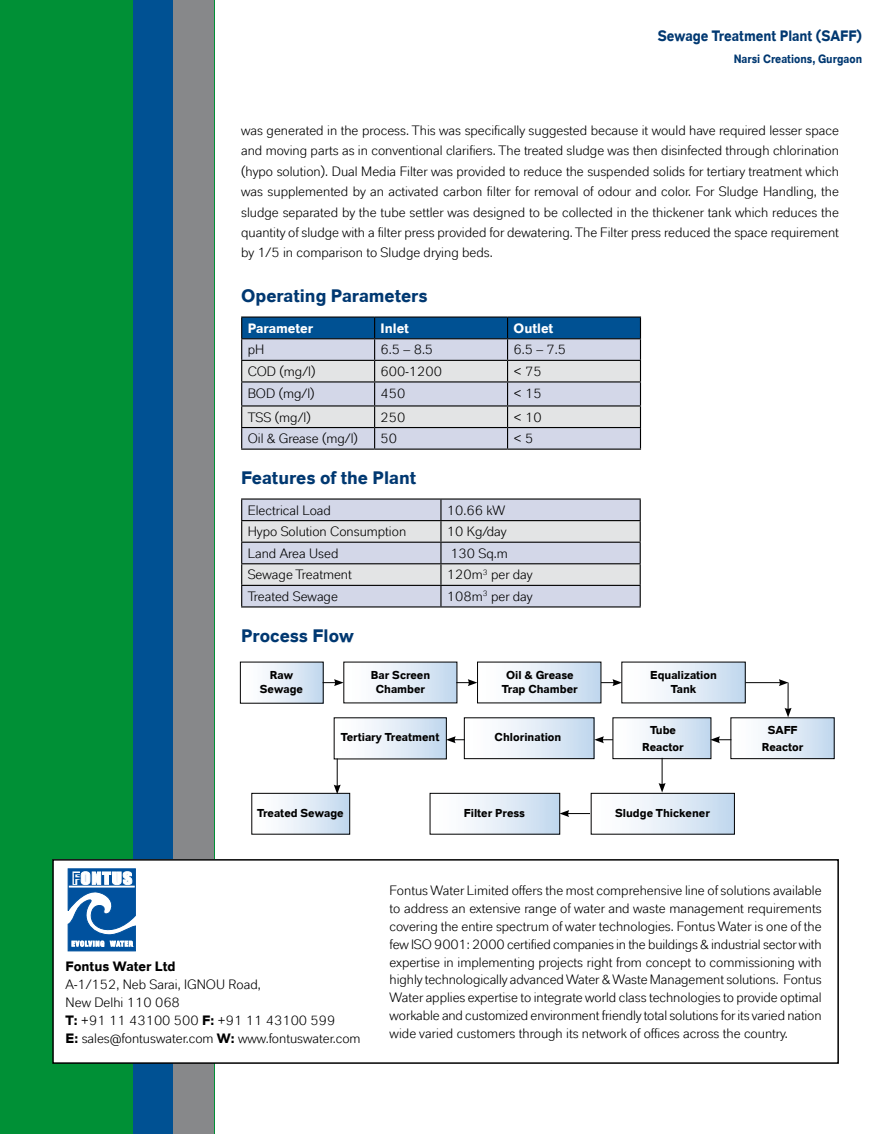
<style>
.page{position:relative;width:891px;height:1134px;background:#fff}
.page>*{position:absolute;margin:0;border:0;box-sizing:border-box;transform-origin:0 0}
.t1{font:700 18px "Lanxess";color:#003871}
.t2{font:700 15px "Lanxess";color:#003871;scale:.9 1}
.t3{font:13.5px/18px "Lanxess";color:#000;text-align:justify}
.t4{font:700 13.5px "Lanxess";color:#fff}
.t5{font:700 13.5px "Lanxess";color:#000}
.t6{font:700 12px "Lanxess";color:#003871;scale:.9 1}
.t7{font:700 11.4px/13.6px "Lanxess";color:#000;text-align:center}
.s1{font-weight:700}
</style>
<div class="page">
<div style="left:0;top:0;width:214px;height:1134px;background:#009036"></div>
<div style="left:133px;top:0;width:41px;height:1134px;background:#005193"></div>
<div style="left:174px;top:0;width:40px;height:1134px;background:#87888a"></div>
<div style="left:53px;top:860px;width:785px;height:203px;background:#fff"></div>
<div style="left:52px;top:859px;width:787px;height:205px;border:2px solid #000"></div>
<svg style="left:241px;top:317px;width:400px;height:132px;background:#aab9cb"></svg>
<hr style="left:241px;top:449px;width:134px;height:1px;background:#000">
<hr style="left:375px;top:449px;width:133px;height:1px;background:#000">
<hr style="left:508px;top:449px;width:133px;height:1px;background:#000">
<hr style="left:241px;top:498px;width:200px;height:2px;background:#000">
<hr style="left:441px;top:498px;width:200px;height:2px;background:#000">
<svg style="left:241px;top:500px;width:400px;height:106px;background:#c9cbd5"></svg>
<hr style="left:241px;top:606px;width:200px;height:2px;background:#000">
<hr style="left:441px;top:606px;width:200px;height:2px;background:#000">
<svg style="left:67px;top:868px;width:69px;height:84px"></svg>
<div style="left:240px;top:662px;width:83px;height:41px;background:linear-gradient(to right,#fff,#c5daef)"></div>
<div style="left:334px;top:718px;width:112px;height:41px;background:linear-gradient(to right,#fff,#c5daef)"></div>
<div style="left:344px;top:662px;width:113px;height:41px;background:linear-gradient(to right,#fff,#c4d9ef)"></div>
<div style="left:464px;top:718px;width:130px;height:41px;background:linear-gradient(to right,#fff,#c5daef)"></div>
<div style="left:464px;top:718px;width:130px;height:41px;border:1px solid #000"></div>
<div style="left:430px;top:793px;width:130px;height:41px;background:linear-gradient(to right,#fff,#c5daef)"></div>
<div style="left:430px;top:793px;width:130px;height:41px;border:1px solid #000"></div>
<div style="left:252px;top:793px;width:98px;height:41px;background:linear-gradient(to right,#fff,#c5daef)"></div>
<div style="left:252px;top:793px;width:98px;height:41px;border:1px solid #000"></div>
<div style="left:591px;top:793px;width:143px;height:41px;background:linear-gradient(to right,#fff,#c5d9ef)"></div>
<div style="left:591px;top:793px;width:144px;height:41px;border:1px solid #000"></div>
<div style="left:478px;top:662px;width:123px;height:41px;background:linear-gradient(to right,#fff,#c4d9ee)"></div>
<div style="left:613px;top:718px;width:98px;height:41px;background:linear-gradient(to right,#fff,#c6daef)"></div>
<div style="left:613px;top:718px;width:98px;height:41px;border:1px solid #000"></div>
<div style="left:622px;top:662px;width:123px;height:41px;background:linear-gradient(to right,#fff,#c5d9ef)"></div>
<div style="left:731px;top:718px;width:103px;height:41px;background:linear-gradient(to right,#fff,#c5daef)"></div>
<div style="left:731px;top:718px;width:103px;height:41px;border:1px solid #000"></div>
<svg style="left:323px;top:679px;width:21px;height:7px"></svg>
<svg style="left:456px;top:679px;width:21px;height:7px"></svg>
<svg style="left:560px;top:810px;width:30px;height:7px"></svg>
<svg style="left:601px;top:679px;width:21px;height:7px"></svg>
<svg style="left:710px;top:736px;width:21px;height:7px"></svg>
<svg style="left:594px;top:736px;width:19px;height:7px"></svg>
<svg style="left:446px;top:736px;width:19px;height:7px"></svg>
<hr style="left:745px;top:682px;width:36px;height:1px;background:#000">
<svg style="left:779px;top:679px;width:13px;height:38px"></svg>
<svg style="left:659px;top:758px;width:7px;height:35px"></svg>
<svg style="left:334px;top:759px;width:7px;height:35px"></svg>
<p class="t2" style="left:658px;top:26px;width:229px">Sewage Treatment Plant (Saff)</p>
<p class="t6" style="left:734px;top:51px;width:144px">Narsi Creations, Gurgaon</p>
<p class="t3" style="left:241px;top:120px;width:599px;line-height:20.4px">was generated in the process. This was specifically suggested because it would have required lesser space and moving parts as in conventional clarifiers. The treated sludge was then disinfected through chlorination (hypo solution). Dual Media Filter was provided to reduce the suspended solids for tertiary treatment which was supplemented by an activated carbon filter for removal of odour and color. For Sludge Handling, the sludge separated by the tube settler was designed to be collected in the thickener tank which reduces the quantity of sludge with a filter press provided for dewatering. The Filter press reduced the space requirement by 1/5 in comparison to Sludge drying beds.</p>
<h1 class="t1" style="left:241px;top:285px;width:188px">Operating Parameters</h1>
<p class="t4" style="left:248px;top:320px;width:67px">Parameter</p>
<p class="t4" style="left:381px;top:320px;width:30px">Inlet</p>
<p class="t4" style="left:514px;top:320px;width:41px">Outlet</p>
<p class="t3" style="left:248px;top:341px;width:18px">pH</p>
<p class="t3" style="left:381px;top:341px;width:54px">6.5 – 8.5</p>
<p class="t3" style="left:514px;top:341px;width:54px">6.5 – 7.5</p>
<p class="t3" style="left:248px;top:362px;width:69px">COD (mg/l)</p>
<p class="t3" style="left:381px;top:362px;width:63px">600-1200</p>
<p class="t3" style="left:514px;top:362px;width:30px">&lt; 75</p>
<p class="t3" style="left:248px;top:384px;width:69px">BOD (mg/l)</p>
<p class="t3" style="left:381px;top:384px;width:26px">450</p>
<p class="t3" style="left:514px;top:384px;width:30px">&lt; 15</p>
<p class="t3" style="left:248px;top:408px;width:65px">TSS (mg/l)</p>
<p class="t3" style="left:381px;top:408px;width:26px">250</p>
<p class="t3" style="left:514px;top:408px;width:30px">&lt; 10</p>
<p class="t3" style="left:248px;top:429px;width:112px">Oil &amp; Grease (mg/l)</p>
<p class="t3" style="left:381px;top:429px;width:18px">50</p>
<p class="t3" style="left:514px;top:429px;width:21px">&lt; 5</p>
<h1 class="t1" style="left:241px;top:467px;width:177px">Features of the Plant</h1>
<p class="t3" style="left:248px;top:501px;width:85px">Electrical Load</p>
<p class="t3" style="left:447px;top:501px;width:60px">10.66 kW</p>
<p class="t3" style="left:248px;top:522px;width:160px">Hypo Solution Consumption</p>
<p class="t3" style="left:447px;top:522px;width:61px">10 Kg/day</p>
<p class="t3" style="left:248px;top:544px;width:92px">Land Area Used</p>
<p class="t3" style="left:450px;top:544px;width:59px">130 Sq.m</p>
<p class="t3" style="left:248px;top:566px;width:106px">Sewage Treatment</p>
<p class="t3" style="left:447px;top:566px;width:87px">120m<sup>3</sup> per day</p>
<p class="t3" style="left:248px;top:587px;width:92px">Treated Sewage</p>
<p class="t3" style="left:447px;top:587px;width:87px">108m<sup>3</sup> per day</p>
<h1 class="t1" style="left:241px;top:625px;width:114px">Process Flow</h1>
<p class="t7" style="left:260px;top:668px;width:45px">Raw<br>Sewage</p>
<p class="t7" style="left:371px;top:668px;width:61px">Bar Screen<br>Chamber</p>
<p class="t7" style="left:502px;top:668px;width:77px">Oil &amp; Grease<br>Trap Chamber</p>
<p class="t7" style="left:650px;top:668px;width:68px">Equalization<br>Tank</p>
<p class="t7" style="left:341px;top:730px;width:100px">Tertiary Treatment</p>
<p class="t7" style="left:495px;top:730px;width:68px">Chlorination</p>
<p class="t7" style="left:642px;top:722px;width:43px;line-height:17px">Tube<br>Reactor</p>
<p class="t7" style="left:257px;top:806px;width:88px">Treated Sewage</p>
<p class="t7" style="left:464px;top:806px;width:63px">Filter Press</p>
<p class="t7" style="left:615px;top:806px;width:96px">Sludge Thickener</p>
<p class="t7" style="left:762px;top:722px;width:43px;line-height:17px;text-align:left;text-indent:6px">SAFF<br>Reactor</p>
<p class="t5" style="left:66px;top:958px;width:112px">Fontus Water Ltd</p>
<p class="t3" style="left:66px;top:975px;width:297px;text-align:left">A-1/152, Neb Sarai, IGNOU Road,<br>New Delhi 110 068<br><span class="s1">T:</span> +91 11 43100 500 <span class="s1">F:</span> +91 11 43100 599<br><span class="s1">E:</span> sales@fontuswater.com <span class="s1">W:</span> www.fontuswater.com</p>
<p class="t3" style="left:390px;top:881px;width:434px">Fontus Water Limited offers the most comprehensive line of solutions available to address an extensive range of water and waste management requirements covering the entire spectrum of water technologies. Fontus Water is one of the few ISO 9001: 2000 certified companies in the buildings &amp; industrial sector with expertise in implementing projects right from concept to commissioning with highly technologically advanced Water &amp; Waste Management solutions. Fontus Water applies expertise to integrate world class technologies to provide optimal workable and customized environment friendly total solutions for its varied nation wide varied customers through its network of offices across the country.</p>
</div>
